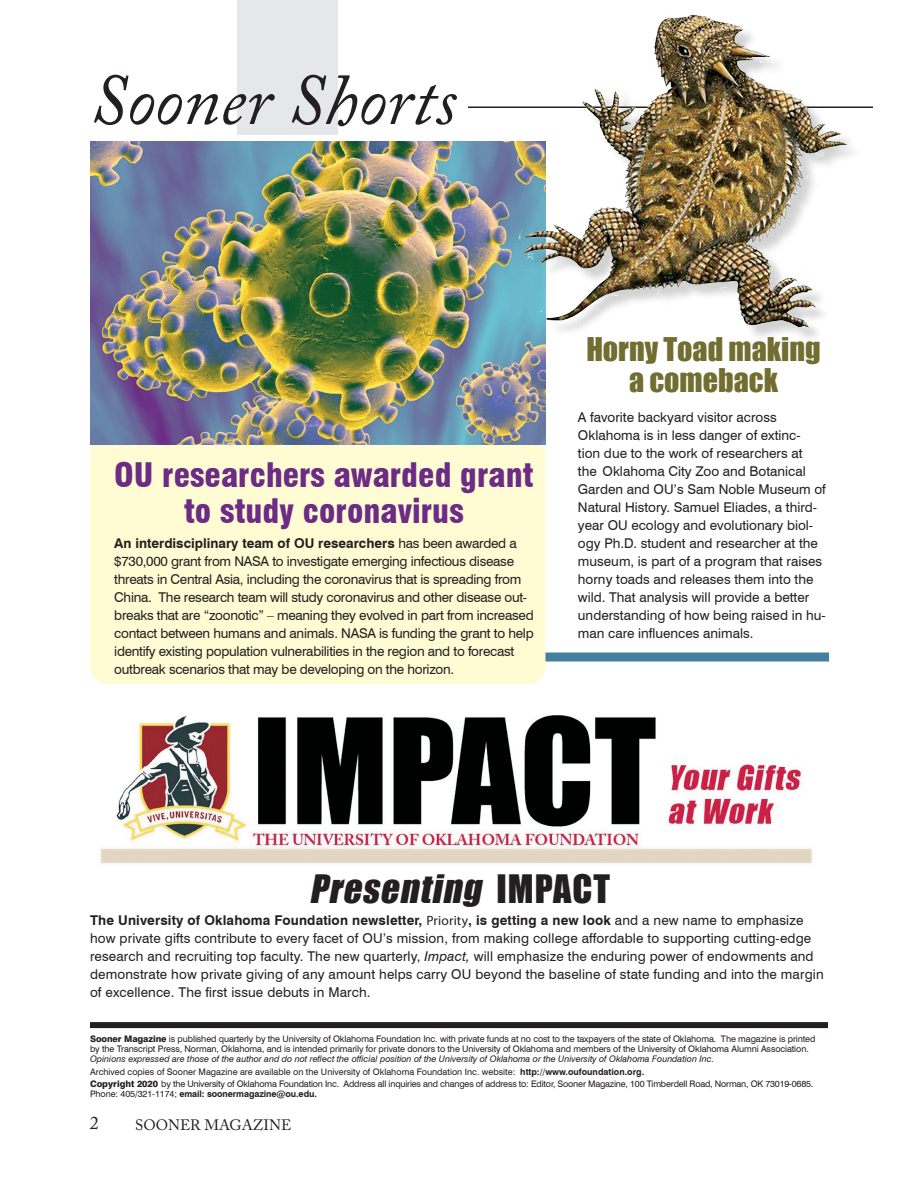
<style>
.page{position:relative;width:918px;height:1188px;background:#fff}
.page>*{position:absolute;margin:0;border:0;box-sizing:border-box;transform-origin:0 0}
.BodyText{font:italic 72px "Adobe Caslon Pro";color:#231f20}
.t1{font:italic 36px "Impact";color:#231f20}
.Normal__Web{font:900 condensed 33px/36px "Swiss 721 BT";color:#6c2c85;text-align:center}
.Default_Text{font:30px/30.3px "Impact";color:#726e31;text-align:center}
.t2{font:18px "Adobe Caslon Pro";color:#231f20}
.t3{font:15px "Adobe Caslon Pro";color:#231f20}
.Cutline{font:13.5px/18px "Swiss 721 BT";color:#231f20}
.Cutline-2{font:13.5px/18px "Swiss 721 BT";letter-spacing:-.02em;color:#231f20}
.t4{font:9px/9.8px "Swiss 721 BT";letter-spacing:-.01em;color:#231f20}
.t5{font:italic 9px "Swiss 721 BT";color:#231f20}
.s1{font-weight:700}
.s2{font-style:normal}
.s3{font-family:"Myriad Pro"}
.s4{font-style:italic}
.s5{font-weight:800}
</style>
<div class="page">
<div style="left:534px;top:652px;width:295px;height:10px;background:#4380a0"></div>
<div style="left:90px;top:437px;width:455px;height:247px;background:#fffbd3;border-radius:18px"></div>
<hr style="left:468px;top:106px;width:405px;height:2px;background:#231f20">
<div style="left:237px;top:0;width:101px;height:135px;background:#e6e7e9"></div>
<div style="left:90px;top:1022px;width:738px;height:6px;background:#231f20"></div>
<img style="left:100px;top:715px;width:712px;height:149px">
<img style="left:90px;top:142px;width:455px;height:303px">
<div style="left:521px;top:10px;width:346px;height:338px;background:#fff"></div>
<img style="left:516px;top:14px;width:336px;height:324px">
<p class="BodyText" style="left:90px;top:57px;width:368px">Sooner Shorts</p>
<p class="Normal__Web" style="left:114px;top:457px;width:421px">OU researchers awarded grant to study coronavirus</p>
<p class="Cutline-2" style="left:114px;top:534px;width:421px"><span class="s1">An interdisciplinary team of OU researchers</span> has been awarded a $730,000 grant from NASA to investigate emerging infectious disease threats in Central Asia, including the coronavirus that is spreading from China. The research team will study coronavirus and other disease out&shy;breaks that are “zoonotic” – meaning they evolved in part from increased contact between humans and animals. NASA is funding the grant to help identify existing population vulnerabilities in the region and to forecast outbreak scenarios that may be developing on the horizon.</p>
<p class="Default_Text" style="left:586px;top:334px;width:236px">Horny Toad making a comeback</p>
<p class="Cutline" style="left:578px;top:407px;width:249px">A favorite backyard visitor across Oklahoma is in less danger of extinc&shy;tion due to the work of researchers at<br>the Oklahoma City Zoo and Botanical Garden and OU’s Sam Noble Museum of Natural History. Samuel Eliades, a third&shy;year OU ecology and evolutionary biol&shy;ogy Ph.D. student and researcher at the museum, is part of a program that raises horny toads and releases them into the wild. That analysis will provide a better understanding of how being raised in hu&shy;man care influences animals.</p>
<p class="t1" style="left:309px;top:861px;width:303px">Presenting <span class="s2">I M P A C T</span></p>
<p class="Cutline" style="left:90px;top:911px;width:735px"><span class="s1">The University of Oklahoma Foundation newsletter,</span> <span class="s3">Priority</span><span class="s1">, is getting a new look</span> and a new name to emphasize how private gifts contribute to every facet of OU’s mission, from making college affordable to supporting cutting-edge research and recruiting top faculty. The new quarterly, <span class="s4">Impact,</span> will emphasize the enduring power of endowments and demonstrate how private giving of any amount helps carry OU beyond the baseline of state funding and into the margin of excellence. The first issue debuts in March.</p>
<p class="t4" style="left:90px;top:1034px;width:727px"><span class="s5">Sooner Magazine</span> is published quarterly by the University of Oklahoma Foundation Inc. with private funds at no cost to the taxpayers of the state of Oklahoma. The magazine is printed by the Transcript Press, Norman, Oklahoma, and is intended primarily for private donors to the University of Oklahoma and members of the University of Oklahoma Alumni Association.</p>
<p class="t5" style="left:90px;top:1053px;width:626px">Opinions expressed are those of the author and do not reflect the official position of the University of Oklahoma or the University of Oklahoma Foundation Inc.</p>
<p class="t4" style="left:90px;top:1066px;width:556px">Archived copies of Sooner Magazine are available on the University of Oklahoma Foundation Inc. website: <span class="s1">http://www.oufoundation.org.</span></p>
<p class="t4" style="left:90px;top:1079px;width:725px"><span class="s5">Copyright 2020</span> by the University of Oklahoma Foundation Inc. Address all inquiries and changes of address to: Editor, Sooner Magazine, 100 Timberdell Road, Norman, OK 73019-0685.<br>Phone: 405/321-1174; <span class="s1">email: soonermagazine@ou.edu.</span></p>
<p class="t2" style="left:90px;top:1112px;width:10px">2</p>
<p class="t3" style="left:135px;top:1116px;width:158px">SOONER MAGAZINE</p>
</div>
